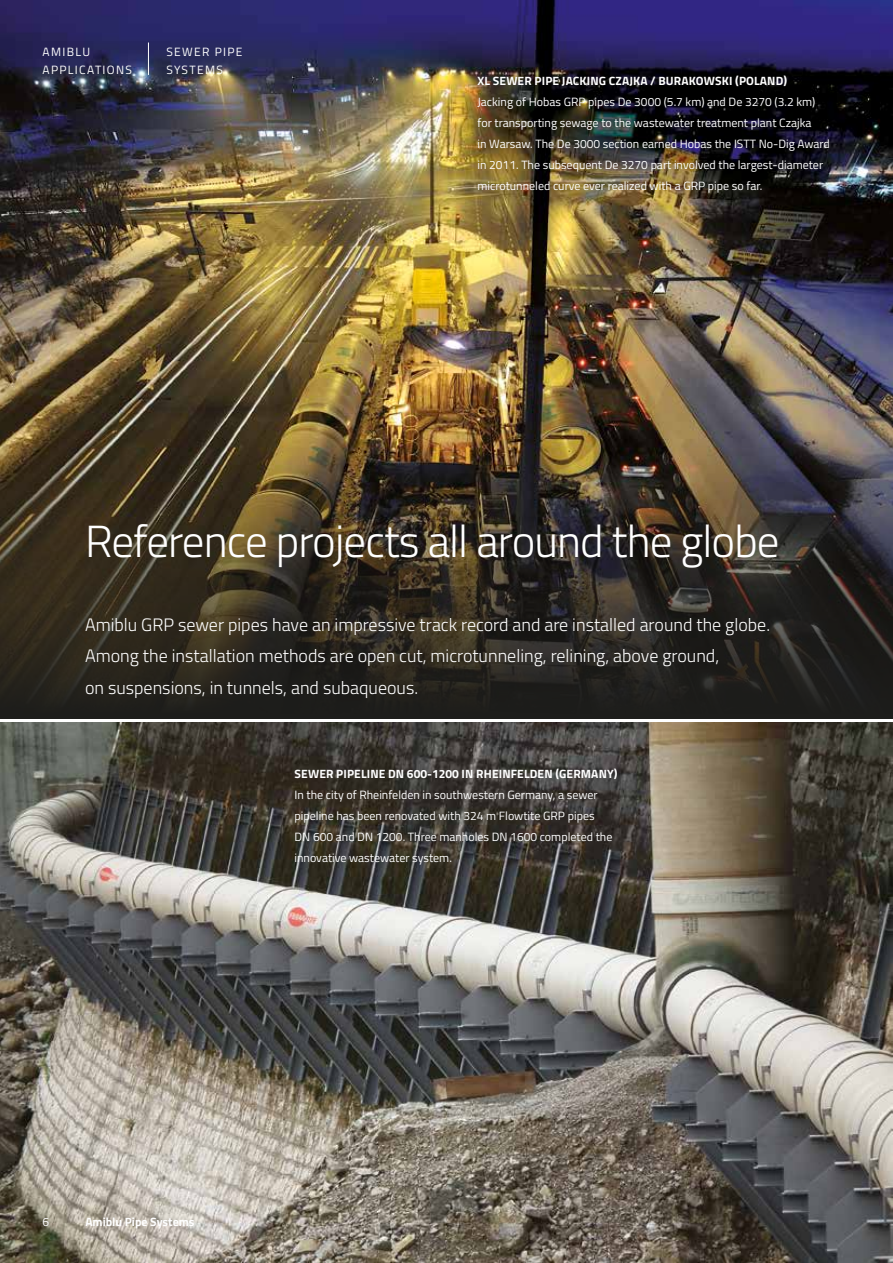
<style>
.page{position:relative;width:893px;height:1263px;background:#fff}
.page>*{position:absolute;margin:0;border:0;box-sizing:border-box;transform-origin:0 0}
.t1{font:300 45px "Titillium Web";letter-spacing:-.02em;color:#fff}
.t2{font:300 18px/31.5px "Titillium Web";color:#fff}
.t3{font:12px/21px "Titillium Web";color:#fff}
.t4{font:700 12px "Titillium Web";letter-spacing:.01em;color:#fff}
.t5{font:12px/18px "Titillium Web";letter-spacing:.11em;color:#fff}
</style>
<div class="page">
<img style="left:0;top:0;width:893px;height:410px">
<img style="left:0;top:723px;width:893px;height:540px">
<hr style="left:148px;top:43px;width:1px;height:32px;background:#fff">
<img style="left:0;top:410px;width:893px;height:309px">
<p class="t5" style="left:43px;top:42px;width:91px">AMIBLU<br>APPLICATIONS</p>
<p class="t5" style="left:166px;top:42px;width:78px">SEWER PIPE<br>SYSTEMS</p>
<p class="t4" style="left:478px;top:72px;width:311px">XL SEWER PIPE JACKING CZAJKA / BURAKOWSKI (POLAND)</p>
<p class="t3" style="left:477px;top:91px;width:354px">Jacking of Hobas GRP pipes De 3000 (5.7 km) and De 3270 (3.2 km) for transporting sewage to the wastewater treatment plant Czajka<br>in Warsaw. The De 3000 section earned Hobas the ISTT No-Dig Award in 2011. The subsequent De 3270 part involved the largest-diameter microtunneled curve ever realized with a GRP pipe so far.</p>
<h1 class="t1" style="left:85px;top:509px;width:696px">Reference projects all around the globe</h1>
<h2 class="t2" style="left:85px;top:608px;width:686px">Amiblu GRP sewer pipes have an impressive track record and are installed around the globe.<br>Among the installation methods are open cut, microtunneling, relining, above ground,<br>on suspensions, in tunnels, and subaqueous.</h2>
<p class="t4" style="left:295px;top:764px;width:324px">SEWER PIPELINE DN 600-1200 IN RHEINFELDEN (GERMANY)</p>
<p class="t3" style="left:295px;top:783px;width:319px">In the city of Rheinfelden in southwestern Germany, a sewer pipeline has been renovated with 324 m Flowtite GRP pipes DN 600 and DN 1200. Three manholes DN 1600 completed the innovative wastewater system.</p>
<p class="t3" style="left:43px;top:1210px;width:8px">6</p>
<p class="t4" style="left:85px;top:1212px;width:111px">Amiblu Pipe Systems</p>
</div>
